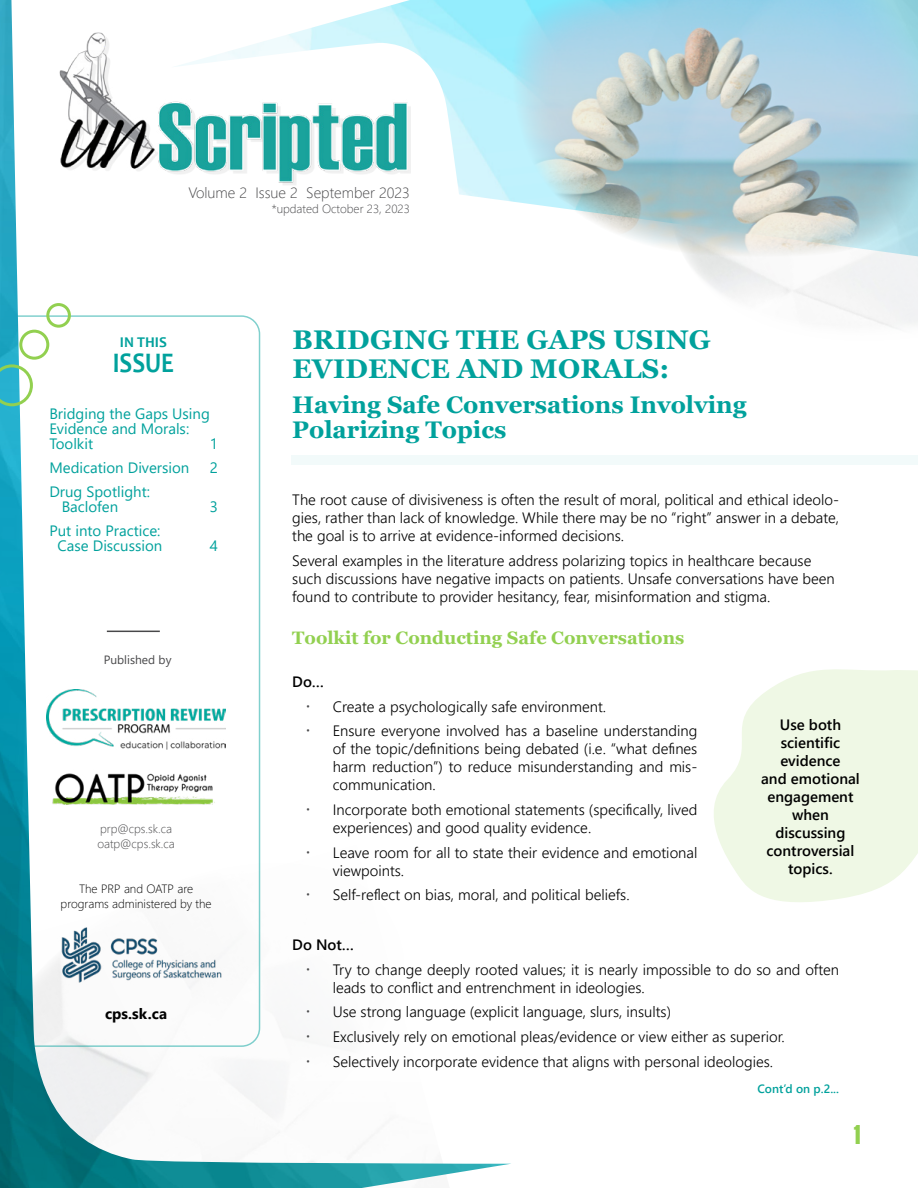
<style>
.page{position:relative;width:918px;height:1188px;background:#fff}
.page>*{position:absolute;margin:0;border:0;box-sizing:border-box;transform-origin:0 0}
.t1{font:700 28.5px "Candara";color:#00a19c;scale:.86 1}
.t2{font:700 27px/28.5px "Georgia";letter-spacing:.01em;color:#00a19c}
.t3{font:27px "Haettenschweiler";color:#92d050}
.t4{font:700 24px/24.8px "Georgia";color:#00a19c}
.t5{font:700 18px "Georgia";color:#92d050}
.t6{font:300 15px/18px "Segoe UI";color:#000}
.t7{font:15px/15px "Segoe UI";color:#00a19c}
.t8{font:600 15px/18px "Segoe UI";color:#000;text-align:center}
.t9{font:300 15px "Segoe UI";color:#48484a}
.t10{font:700 15px "Segoe UI";color:#000}
.t11{font:700 15px "Candara";color:#00a19c}
.t12{font:300 12px/15px "Segoe UI";color:#48484a}
.t13{font:300 12px/15px "Segoe UI";color:#000;text-align:center}
.t14{font:600 12px "Segoe UI";color:#00a19c}
.t15{font:12px "Segoe UI";color:#48484a}
</style>
<div class="page">
<img style="left:0;top:0;width:511px;height:1188px">
<img style="left:45px;top:763px;width:182px;height:48px">
<img style="left:47px;top:690px;width:179px;height:59px">
<hr style="left:107px;top:631px;width:53px;height:1px;background:#48484a">
<div style="left:46px;top:303px;width:25px;height:25px;border:3px solid #92d050;border-radius:50%"></div>
<div style="left:19px;top:330px;width:30px;height:30px;border:3px solid #92d050;border-radius:50%"></div>
<svg style="left:0;top:364px;width:33px;height:42px"></svg>
<img style="left:505px;top:0;width:413px;height:257px">
<svg style="left:714px;top:669px;width:204px;height:233px;fill:#eff8e5"></svg>
<img style="left:52px;top:919px;width:180px;height:71px">
<div style="left:292px;top:455px;width:626px;height:10px;background:#f2fafa"></div>
<p class="t9" style="left:188px;top:179px;width:223px">Volume 2 Issue 2 September 2023</p>
<p class="t12" style="left:272px;top:200px;width:140px">*updated October 23, 2023</p>
<p class="t11" style="left:120px;top:333px;width:49px">IN THIS</p>
<h1 class="t1" style="left:113px;top:345px;width:73px">ISSUE</h1>
<p class="t7" style="left:49px;top:405px;width:162px">Bridging the Gaps Using<br>Evidence and Morals:<br>Toolkit</p>
<p class="t7" style="left:210px;top:435px;width:10px">1</p>
<p class="t7" style="left:49px;top:459px;width:142px">Medication Diversion</p>
<p class="t7" style="left:210px;top:459px;width:10px">2</p>
<p class="t7" style="left:62px;top:483px;width:90px;text-indent:-12px">Drug Spotlight:<br>Baclofen</p>
<p class="t7" style="left:210px;top:498px;width:10px">3</p>
<p class="t7" style="left:49px;top:521px;width:115px;text-align:center">Put into Practice:<br>Case Discussion</p>
<p class="t7" style="left:210px;top:536px;width:10px">4</p>
<p class="t15" style="left:104px;top:648px;width:69px">Published by</p>
<p class="t12" style="left:97px;top:820px;width:79px">prp@cps.sk.ca oatp@cps.sk.ca</p>
<p class="t13" style="left:61px;top:880px;width:153px">The PRP and OATP are programs administered by the</p>
<p class="t10" style="left:105px;top:999px;width:64px">cps.sk.ca</p>
<h2 class="t2" style="left:293px;top:326px;width:420px">BRIDGING THE GAPS USING<br>EVIDENCE AND MORALS:</h2>
<h3 class="t4" style="left:292px;top:392px;width:456px">Having Safe Conversations Involving<br>Polarizing Topics</h3>
<p class="t6" style="left:292px;top:489px;width:548px;text-align:justify">The root cause of divisiveness is often the result of moral, political and ethical ideolo&shy;gies, rather than lack of knowledge. While there may be no “right” answer in a debate, the goal is to arrive at evidence-informed decisions.</p>
<p class="t6" style="left:292px;top:550px;width:544px">Several examples in the literature address polarizing topics in healthcare because such discussions have negative impacts on patients. Unsafe conversations have been found to contribute to provider hesitancy, fear, misinformation and stigma.</p>
<p class="t5" style="left:292px;top:627px;width:394px">Toolkit for Conducting Safe Conversations</p>
<p class="t8" style="left:292px;top:672px;width:33px">Do…</p>
<p class="t6" style="left:333px;top:693px;width:366px;line-height:24.8px">Create a psychologically safe environment.<br>Ensure everyone involved has a baseline understanding</p>
<p class="t6" style="left:333px;top:739px;width:366px;text-align:justify">of the topic/definitions being debated (i.e. “what defines harm reduction”) to reduce misunderstanding and mis&shy;communication.</p>
<p class="t6" style="left:333px;top:799px;width:366px">Incorporate both emotional statements (specifically, lived experiences) and good quality evidence.</p>
<p class="t6" style="left:333px;top:842px;width:366px">Leave room for all to state their evidence and emotional viewpoints.</p>
<p class="t6" style="left:333px;top:885px;width:298px">Self-reflect on bias, moral, and political beliefs.</p>
<p class="t8" style="left:292px;top:934px;width:63px">Do Not…</p>
<p class="t6" style="left:333px;top:959px;width:508px">Try to change deeply rooted values; it is nearly impossible to do so and often leads to conflict and entrenchment in ideologies.</p>
<p class="t6" style="left:333px;top:998px;width:454px;line-height:24.8px">Use strong language (explicit language, slurs, insults)<br>Exclusively rely on emotional pleas/evidence or view either as superior.<br>Selectively incorporate evidence that aligns with personal ideologies.</p>
<p class="t8" style="left:761px;top:714px;width:100px">Use both scientific evidence<br>and emotional engagement when discussing controversial topics.</p>
<p class="t14" style="left:758px;top:1078px;width:83px">Cont’d on p.2...</p>
<h2 class="t3" style="left:854px;top:1117px;width:8px">1</h2>
</div>
